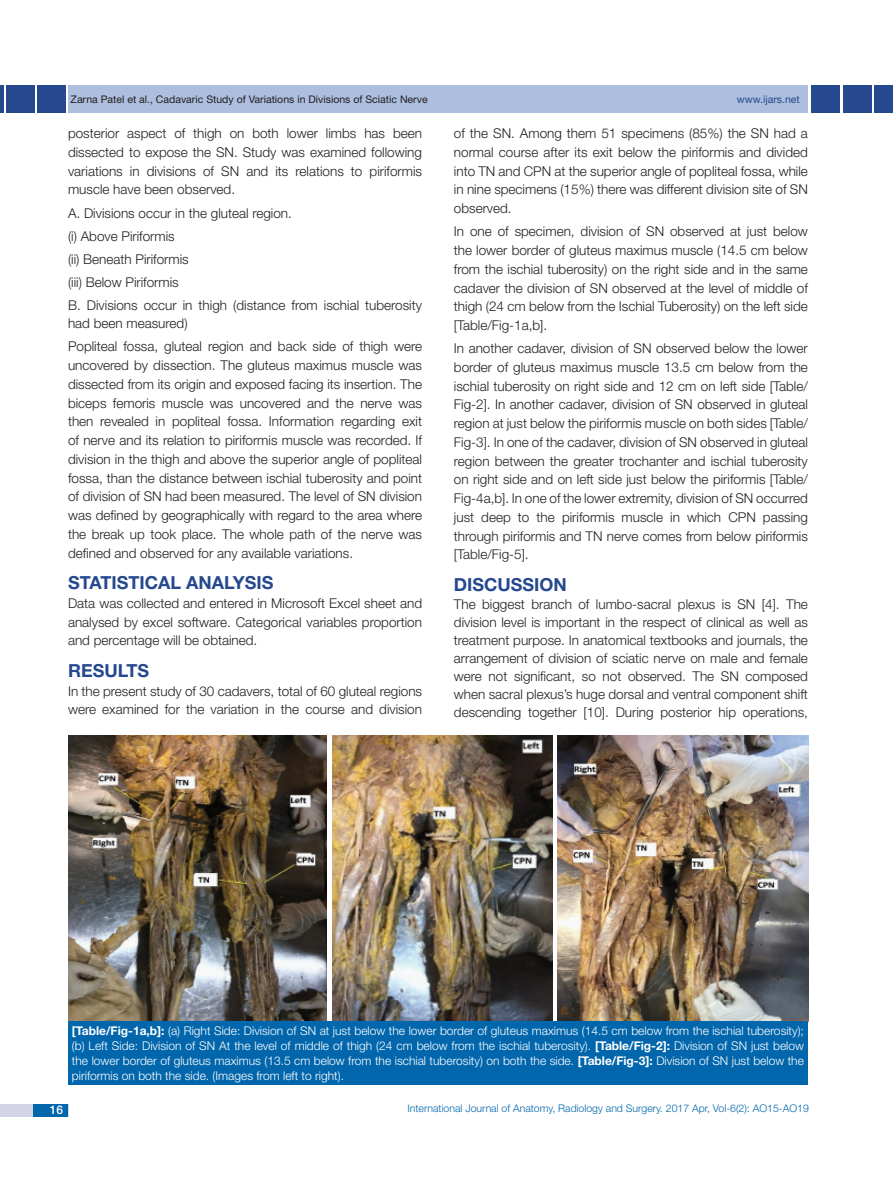
<style>
.page{position:relative;width:893px;height:1191px;background:#fff}
.page>*{position:absolute;margin:0;border:0;box-sizing:border-box;transform-origin:0 0}
.Heading{font:700 18px "Helvetica Neue";color:#25488e}
.Body_Text{font:300 13.5px/18.8px "Helvetica Neue";color:#231f20;text-align:justify}
.Table_text{font:300 12px/15px "Helvetica Neue";color:#fff;text-align:justify}
.t1{font:500 12px "Helvetica Neue";color:#fff}
.t2{font:300 10.5px "Helvetica Neue";color:#0166ac}
.t3{font:10.5px "Helvetica Neue";color:#231f20}
.t4{font:10.5px "Helvetica Neue";color:#25488e}
.s1{font-weight:700}
</style>
<div class="page">
<hr style="left:0;top:85px;width:4px;height:28px;background:#25488e">
<div style="left:6px;top:85px;width:29px;height:28px;background:#25488e"></div>
<div style="left:68px;top:85px;width:740px;height:28px;background:#adbfdf"></div>
<div style="left:875px;top:85px;width:18px;height:28px;background:#25488e"></div>
<div style="left:843px;top:85px;width:29px;height:28px;background:#25488e"></div>
<div style="left:811px;top:85px;width:29px;height:28px;background:#25488e"></div>
<div style="left:0;top:1103px;width:68px;height:13px;background:#d3d5e7"></div>
<div style="left:33px;top:1103px;width:35px;height:13px;background:#0166ac"></div>
<div style="left:37px;top:85px;width:29px;height:28px;background:#25488e"></div>
<img style="left:68px;top:735px;width:258px;height:286px">
<img style="left:557px;top:735px;width:251px;height:286px">
<img style="left:332px;top:735px;width:220px;height:286px">
<div style="left:68px;top:1021px;width:740px;height:63px;background:#0166ac"></div>
<p class="t3" style="left:71px;top:93px;width:359px">Zarna Patel et al., Cadavaric Study of Variations in Divisions of Sciatic Nerve</p>
<p class="t4" style="left:737px;top:93px;width:64px">www.ijars.net</p>
<p class="Body_Text" style="left:68px;top:124px;width:356px">posterior aspect of thigh on both lower limbs has been dissected to expose the SN. Study was examined following variations in divisions of SN and its relations to piriformis muscle have been observed.</p>
<p class="Body_Text" style="left:68px;top:203px;width:225px">A. Divisions occur in the gluteal region.</p>
<p class="Body_Text" style="left:68px;top:226px;width:108px">(i) Above Piriformis</p>
<p class="Body_Text" style="left:68px;top:249px;width:122px">(ii) Beneath Piriformis</p>
<p class="Body_Text" style="left:68px;top:272px;width:112px">(iii) Below Piriformis</p>
<p class="Body_Text" style="left:68px;top:295px;width:355px">B. Divisions occur in thigh (distance from ischial tuberosity had been measured)</p>
<p class="Body_Text" style="left:68px;top:337px;width:356px">Popliteal fossa, gluteal region and back side of thigh were uncovered by dissection. The gluteus maximus muscle was dissected from its origin and exposed facing its insertion. The biceps femoris muscle was uncovered and the nerve was then revealed in popliteal fossa. Information regarding exit of nerve and its relation to piriformis muscle was recorded. If division in the thigh and above the superior angle of popliteal fossa, than the distance between ischial tuberosity and point of division of SN had been measured. The level of SN division was defined by geographically with regard to the area where the break up took place. The whole path of the nerve was defined and observed for any available variations.</p>
<p class="Heading" style="left:68px;top:571px;width:23px">STATISTICAL</p>
<p class="Heading" style="left:186px;top:571px;width:69px">ANALYSIS</p>
<p class="Body_Text" style="left:68px;top:593px;width:356px">Data was collected and entered in Microsoft Excel sheet and analysed by excel software. Categorical variables proportion and percentage will be obtained.</p>
<p class="Heading" style="left:68px;top:659px;width:61px">RESULTS</p>
<p class="Body_Text" style="left:68px;top:681px;width:356px">In the present study of 30 cadavers, total of 60 gluteal regions were examined for the variation in the course and division</p>
<p class="Body_Text" style="left:454px;top:124px;width:356px">of the SN. Among them 51 specimens (85%) the SN had a normal course after its exit below the piriformis and divided into TN and CPN at the superior angle of popliteal fossa, while in nine specimens (15%) there was different division site of SN observed.</p>
<p class="Body_Text" style="left:454px;top:222px;width:355px">In one of specimen, division of SN observed at just below the lower border of gluteus maximus muscle (14.5 cm below from the ischial tuberosity) on the right side and in the same cadaver the division of SN observed at the level of middle of thigh (24 cm below from the Ischial Tuberosity) on the left side [Table/Fig-1a,b].</p>
<p class="Body_Text" style="left:454px;top:338px;width:356px">In another cadaver, division of SN observed below the lower border of gluteus maximus muscle 13.5 cm below from the ischial tuberosity on right side and 12 cm on left side [Table/ Fig-2]. In another cadaver, division of SN observed in gluteal region at just below the piriformis muscle on both sides [Table/ Fig-3]. In one of the cadaver, division of SN observed in gluteal region between the greater trochanter and ischial tuberosity on right side and on left side just below the piriformis [Table/ Fig-4a,b]. In one of the lower extremity, division of SN occurred just deep to the piriformis muscle in which CPN passing through piriformis and TN nerve comes from below piriformis [Table/Fig-5].</p>
<p class="Heading" style="left:454px;top:573px;width:112px">DISCUSSION</p>
<p class="Body_Text" style="left:454px;top:595px;width:355px;line-height:18px">The biggest branch of lumbo-sacral plexus is SN [4]. The division level is important in the respect of clinical as well as treatment purpose. In anatomical textbooks and journals, the arrangement of division of sciatic nerve on male and female were not significant, so not observed. The SN composed when sacral plexus’s huge dorsal and ventral component shift descending together [10]. During posterior hip operations,</p>
<p class="Table_text" style="left:72px;top:1023px;width:733px"><span class="s1">[TABLE/FIG-1A,B]:</span> (a) Right Side: Division of SN at just below the lower border of gluteus maximus (14.5 cm below from the ischial tuberosity); (b) Left Side: Division of SN At the level of middle of thigh (24 cm below from the ischial tuberosity). <span class="s1">[TABLE/FIG-2]:</span> Division of SN just below the lower border of gluteus maximus (13.5 cm below from the ischial tuberosity) on both the side. <span class="s1">[TABLE/FIG-3]:</span> Division of SN just below the piriformis on both the side. (Images from left to right).</p>
<p class="t1" style="left:50px;top:1102px;width:15px">16</p>
<p class="t2" style="left:407px;top:1101px;width:403px">International Journal of Anatomy, Radiology and Surgery. 2017 Apr, Vol-6(2): AO15-AO19</p>
</div>
